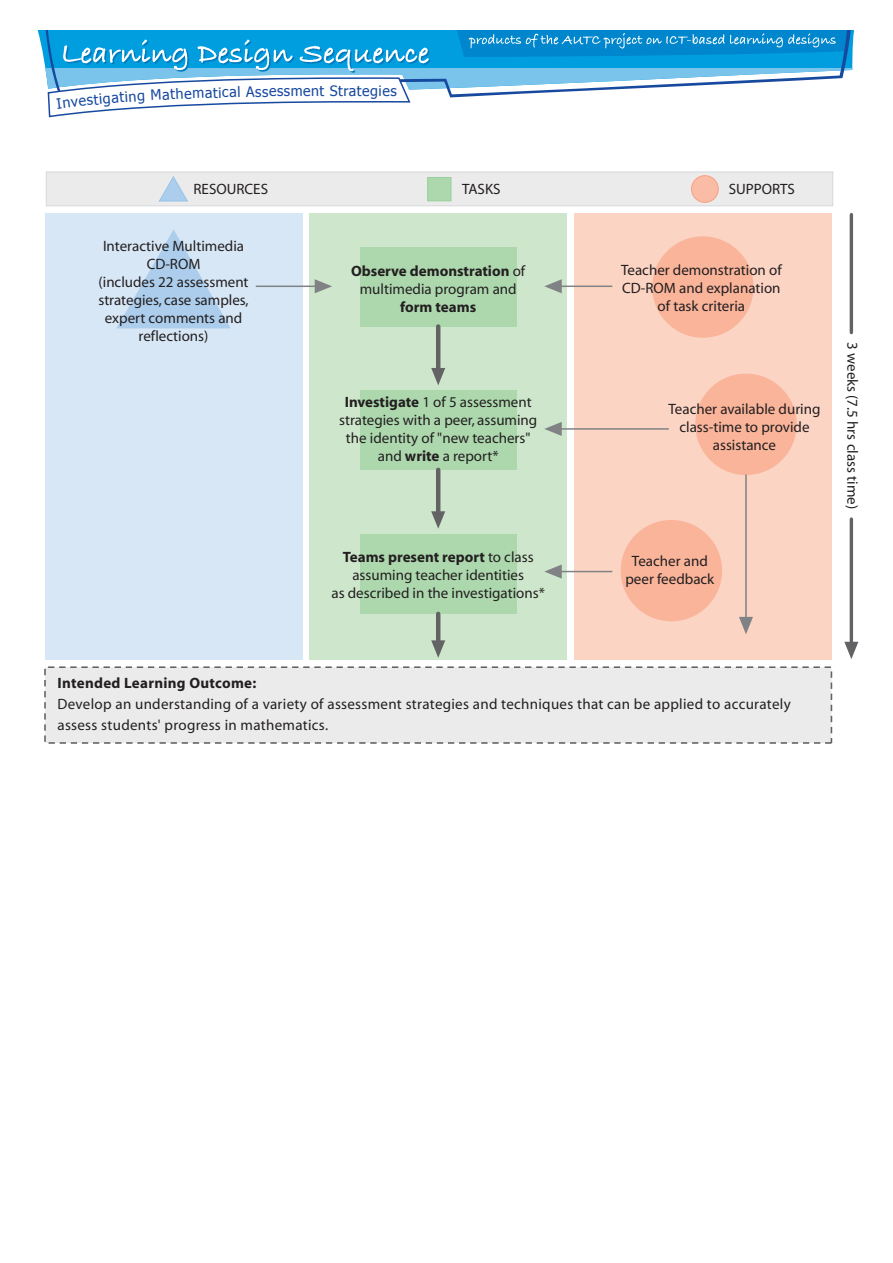
<style>
.page{position:relative;width:893px;height:1263px;background:#fff}
.page>*{position:absolute;margin:0;border:0;box-sizing:border-box;transform-origin:0 0}
.t1{font:15px/18px "Myriad";color:#231f20;text-align:center}
.t2{font:15px/21px "Myriad";letter-spacing:.02em;color:#231f20}
.t3{font:700 15px "Myriad";letter-spacing:.02em;color:#231f20}
.t4{font:700 15px "Myriad";color:#231f20}
.t5{font:14.25px "Tahoma";letter-spacing:.03em;color:#17499f}
.s1{font-weight:700}
</style>
<div class="page">
<div style="left:45px;top:213px;width:257px;height:447px;background:#d7e7f6"></div>
<div style="left:310px;top:213px;width:257px;height:447px;background:#cee7cc"></div>
<div style="left:360px;top:247px;width:157px;height:79px;background:#add8ae"></div>
<div style="left:574px;top:213px;width:257px;height:447px;background:#fcd4c3"></div>
<div style="left:652px;top:236px;width:101px;height:102px;background:#f9b49a;border-radius:50%"></div>
<svg style="left:117px;top:230px;width:113px;height:98px"></svg>
<div style="left:360px;top:390px;width:157px;height:80px;background:#add8ae"></div>
<div style="left:360px;top:534px;width:157px;height:80px;background:#add8ae"></div>
<div style="left:621px;top:520px;width:101px;height:101px;background:#f9b49a;border-radius:50%"></div>
<div style="left:695px;top:374px;width:102px;height:101px;background:#f9b49a;border-radius:50%"></div>
<svg style="left:315px;top:279px;width:17px;height:14px"></svg>
<hr style="left:256px;top:286px;width:61px;height:1px;background:#808285">
<svg style="left:544px;top:279px;width:18px;height:14px"></svg>
<hr style="left:559px;top:286px;width:53px;height:1px;background:#808285">
<svg style="left:544px;top:422px;width:18px;height:14px"></svg>
<hr style="left:559px;top:428px;width:109px;height:2px;background:#808285">
<svg style="left:544px;top:564px;width:18px;height:15px"></svg>
<hr style="left:559px;top:571px;width:53px;height:1px;background:#808285">
<svg style="left:431px;top:368px;width:14px;height:17px"></svg>
<hr style="left:436px;top:326px;width:4px;height:45px;background:#636366">
<svg style="left:431px;top:511px;width:14px;height:18px"></svg>
<hr style="left:436px;top:470px;width:4px;height:44px;background:#636366">
<svg style="left:431px;top:640px;width:14px;height:18px"></svg>
<hr style="left:436px;top:614px;width:4px;height:29px;background:#636366">
<svg style="left:844px;top:642px;width:14px;height:17px"></svg>
<hr style="left:850px;top:519px;width:3px;height:125px;background:#636366">
<hr style="left:850px;top:215px;width:3px;height:118px;background:#636366">
<svg style="left:739px;top:617px;width:14px;height:17px"></svg>
<hr style="left:745px;top:475px;width:2px;height:144px;background:#808285">
<div style="left:44px;top:666px;width:788px;height:78px;background:#ebebec;border:2px dashed #636366"></div>
<div style="left:46px;top:172px;width:787px;height:34px;background:#ebebec;border:1px solid #d5d8d9"></div>
<svg style="left:158px;top:176px;width:30px;height:26px"></svg>
<div style="left:691px;top:175px;width:28px;height:28px;background:#fabca5;border:1px solid #f7a185;border-radius:50%"></div>
<div style="left:427px;top:177px;width:24px;height:24px;background:#add8ae;border:1px solid #99d09c"></div>
<svg style="left:45px;top:30px;width:807px;height:88px"></svg>
<p class="t5" style="left:86px;top:91px;width:26px;rotate:-5deg">stig</p>
<p class="t5" style="left:111px;top:89px;width:35px;rotate:-4deg">ating</p>
<p class="t5" style="left:175px;top:85px;width:54px;rotate:-2deg">hematic</p>
<p class="t5" style="left:229px;top:83px;width:75px;rotate:-1deg">al Assessm</p>
<p class="t5" style="left:303px;top:82px;width:95px">ent Strategies</p>
<p class="t1" style="left:194px;top:181px;width:76px">RESOURCES</p>
<p class="t1" style="left:462px;top:181px;width:40px">TASKS</p>
<p class="t1" style="left:729px;top:181px;width:68px">SUPPORTS</p>
<p class="t1" style="left:98px;top:238px;width:152px">Interactive Multimedia<br>CD-ROM<br>(includes 22 assessment strategies, case samples, expert comments and reflections)</p>
<p class="t1" style="left:351px;top:263px;width:176px"><span class="s1">Observe demonstration</span> of multimedia program and</p>
<p class="t4" style="left:400px;top:299px;width:77px">form teams</p>
<p class="t1" style="left:339px;top:394px;width:200px"><span class="s1">Investigate</span> 1 of 5 assessment strategies with a peer, assuming the identity of "new teachers" and <span class="s1">write</span> a report*</p>
<p class="t1" style="left:331px;top:548px;width:215px"><span class="s1">Teams present report</span> to class assuming teacher identities<br>as described in the investigations*</p>
<p class="t1" style="left:621px;top:262px;width:162px">Teacher demonstration of<br>CD-ROM and explanation of task criteria</p>
<p class="t1" style="left:668px;top:400px;width:154px">Teacher available during class-time to provide assistance</p>
<p class="t1" style="left:625px;top:553px;width:90px">Teacher and peer feedback</p>
<p class="t1" style="left:861px;top:342px;width:168px;rotate:90deg">3 weeks (7.5 hrs class time)</p>
<p class="t3" style="left:57px;top:675px;width:200px">Intended Learning Outcome:</p>
<p class="t2" style="left:57px;top:694px;width:735px">Develop an understanding of a variety of assessment strategies and techniques that can be applied to accurately assess students' progress in mathematics.</p>
</div>
